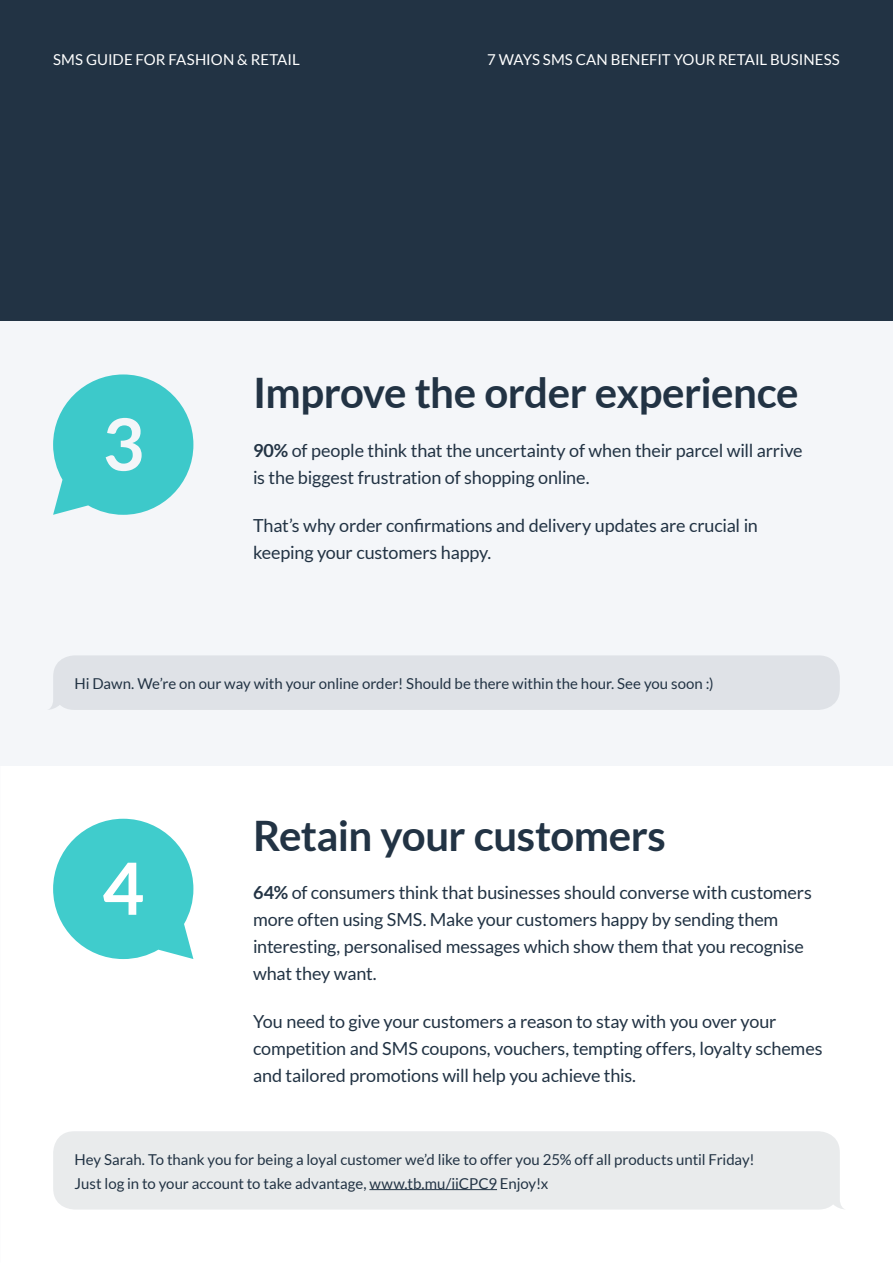
<style>
.page{position:relative;width:893px;height:1263px;background:#fff}
.page>*{position:absolute;margin:0;border:0;box-sizing:border-box;transform-origin:0 0}
.t1{font:700 72px "Lato";color:#f4f6f9}
.t2{font:700 72px "Lato";color:#fff}
.t3{font:700 42px "Lato";letter-spacing:-.015em;color:#234}
.t4{font:18px/27px "Lato";letter-spacing:-.01em;color:#234}
.t5{font:15px/24px "Lato";letter-spacing:-.005em;color:#234}
.t6{font:15px "Lato";color:#fff}
.s1{font-weight:700}
</style>
<div class="page">
<div style="left:0;top:0;width:893px;height:321px;background:#234"></div>
<div style="left:0;top:321px;width:893px;height:444px;background:#f4f6f9"></div>
<svg style="left:53px;top:374px;width:140px;height:141px"></svg>
<svg style="left:53px;top:819px;width:140px;height:140px"></svg>
<div style="left:49px;top:655px;width:791px;height:55px;background:#dfe2e7"></div>
<div style="left:53px;top:1131px;width:791px;height:78px;background:#e9ebec"></div>
<hr style="left:369px;top:1189px;width:128px;height:1px;background:#234">
<p class="t6" style="left:53px;top:51px;width:248px">SMS GUIDE FOR FASHION &amp; RETAIL</p>
<p class="t6" style="left:487px;top:51px;width:354px">7 WAYS SMS CAN BENEFIT YOUR RETAIL BUSINESS</p>
<h1 class="t1" style="left:102px;top:403px;width:43px">3</h1>
<h2 class="t3" style="left:253px;top:369px;width:547px">Improve the order experience</h2>
<p class="t4" style="left:253px;top:436px;width:551px"><span class="s1">90%</span> of people think that the uncertainty of when their parcel will arrive is the biggest frustration of shopping online.</p>
<p class="t4" style="left:253px;top:512px;width:506px">That’s why order confirmations and delivery updates are crucial in keeping your customers happy.</p>
<p class="t5" style="left:74px;top:671px;width:641px">Hi Dawn. We’re on our way with your online order! Should be there within the hour. See you soon :)</p>
<h1 class="t2" style="left:102px;top:847px;width:43px">4</h1>
<h2 class="t3" style="left:253px;top:811px;width:414px">Retain your customers</h2>
<p class="t4" style="left:253px;top:879px;width:560px"><span class="s1">64%</span> of consumers think that businesses should converse with customers more often using SMS. Make your customers happy by sending them interesting, personalised messages which show them that you recognise what they want.</p>
<p class="t4" style="left:253px;top:1008px;width:571px">You need to give your customers a reason to stay with you over your competition and SMS coupons, vouchers, tempting offers, loyalty schemes and tailored promotions will help you achieve this.</p>
<p class="t5" style="left:74px;top:1147px;width:682px">Hey Sarah. To thank you for being a loyal customer we’d like to offer you 25% off all products until Friday!<br>Just log in to your account to take advantage, www.tb.mu/iiCPC9 Enjoy!x</p>
</div>
